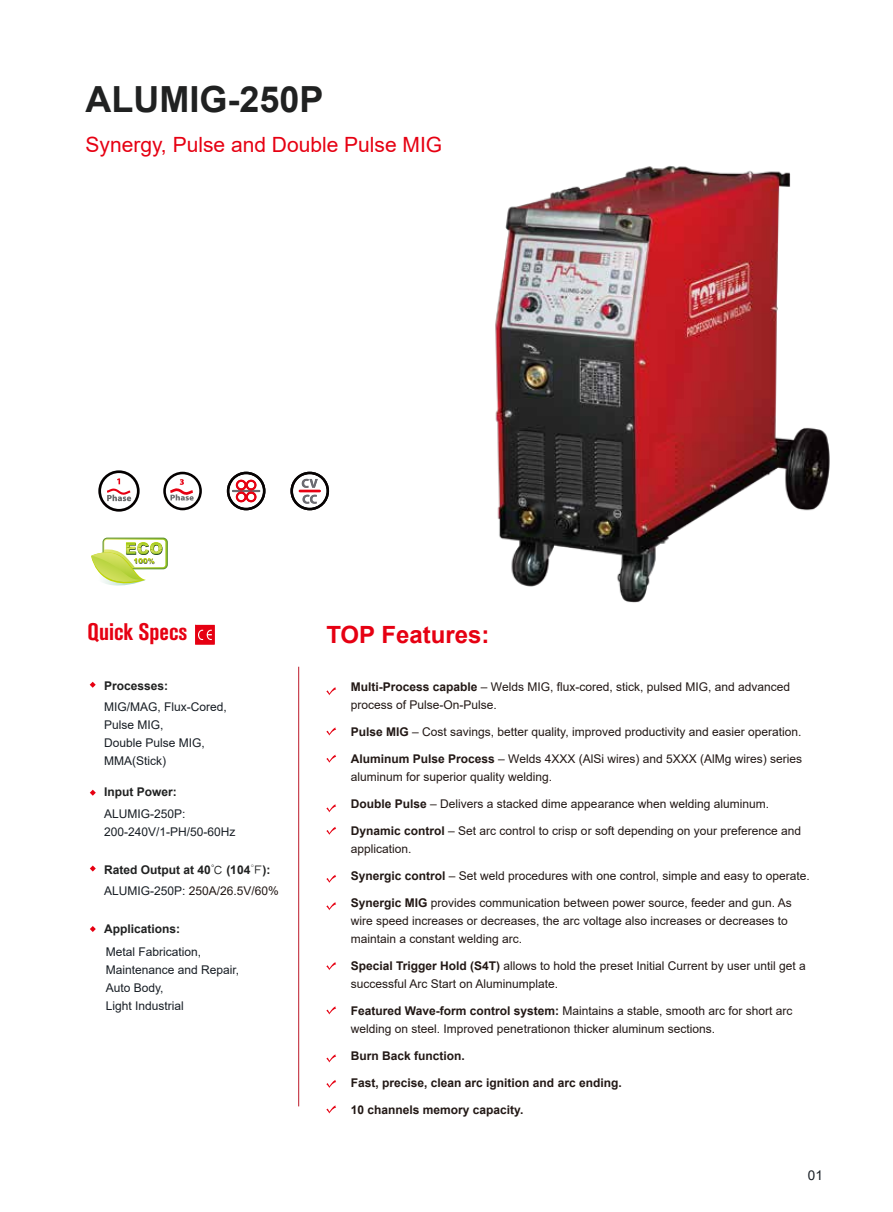
<style>
.page{position:relative;width:893px;height:1212px;background:#fff}
.page>*{position:absolute;margin:0;border:0;box-sizing:border-box;transform-origin:0 0}
.t1{font:700 36px "Arial";color:#202121}
.t2{font:700 23.7px "Arial";color:#e60012}
.t3{font:23.7px "Akzidenz Grotesk BQ Bd Cnd Alt";color:#e60012}
.t4{font:21px "Arial";color:#e60012}
.t5{font:13.5px "Arial";color:#181e25}
.t6{font:12px/18px "Arial";color:#221815}
.t7{font:12px/18px "Arial";color:#181e25}
.t8{font:700 12px "Arial";color:#221815}
.t9{font:700 12px "Arial";color:#202121}
.s1{font-weight:700}
.s2{font-family:"Sim Hei";font-weight:400}
.s3{color:#181e25}
</style>
<div class="page">
<svg style="left:195px;top:625px;width:20px;height:19px"></svg>
<svg style="left:326px;top:727px;width:10px;height:8px"></svg>
<svg style="left:326px;top:687px;width:10px;height:8px"></svg>
<svg style="left:326px;top:755px;width:10px;height:8px"></svg>
<svg style="left:326px;top:827px;width:10px;height:8px"></svg>
<svg style="left:326px;top:804px;width:10px;height:8px"></svg>
<svg style="left:326px;top:875px;width:10px;height:8px"></svg>
<svg style="left:326px;top:902px;width:10px;height:8px"></svg>
<svg style="left:326px;top:962px;width:10px;height:8px"></svg>
<svg style="left:326px;top:1080px;width:10px;height:8px"></svg>
<svg style="left:326px;top:1105px;width:10px;height:8px"></svg>
<svg style="left:326px;top:1054px;width:10px;height:8px"></svg>
<svg style="left:326px;top:1006px;width:10px;height:8px"></svg>
<hr style="left:298px;top:667px;width:1px;height:439px;background:#bd1a2a">
<svg style="left:103px;top:538px;width:65px;height:31px"></svg>
<svg style="left:91px;top:539px;width:76px;height:47px"></svg>
<svg style="left:227px;top:472px;width:38px;height:38px"></svg>
<svg style="left:100px;top:472px;width:38px;height:38px"></svg>
<div style="left:98px;top:470px;width:42px;height:42px;border:3px solid #040000;border-radius:50%"></div>
<svg style="left:105px;top:478px;width:27px;height:23px"></svg>
<img style="left:290px;top:472px;width:39px;height:38px">
<img style="left:292px;top:473px;width:36px;height:36px">
<img style="left:302px;top:495px;width:15px;height:9px">
<img style="left:299px;top:490px;width:22px;height:2px">
<img style="left:302px;top:479px;width:16px;height:9px">
<svg style="left:90px;top:682px;width:6px;height:6px"></svg>
<svg style="left:90px;top:926px;width:6px;height:6px"></svg>
<svg style="left:90px;top:790px;width:6px;height:6px"></svg>
<svg style="left:90px;top:865px;width:6px;height:6px"></svg>
<svg style="left:163px;top:472px;width:39px;height:38px"></svg>
<img style="left:495px;top:166px;width:335px;height:437px">
<h1 class="t1" style="left:86px;top:74px;width:240px">ALUMIG-250P</h1>
<h3 class="t4" style="left:86px;top:131px;width:358px">Synergy, Pulse and Double Pulse MIG</h3>
<h2 class="t3" style="left:88px;top:618px;width:102px">Quick Specs</h2>
<h2 class="t2" style="left:326px;top:617px;width:165px">TOP Features:</h2>
<p class="t9" style="left:104px;top:677px;width:66px">Processes:</p>
<p class="t7" style="left:104px;top:697px;width:124px">MIG/MAG, Flux-Cored,<br>Pulse MIG,<br>Double Pulse MIG,<br>MMA(Stick)</p>
<p class="t6" style="left:351px;top:677px;width:441px"><span class="s1">Multi-Process capable</span> – Welds MIG, flux-cored, stick, pulsed MIG, and advanced process of Pulse-On-Pulse.</p>
<p class="t6" style="left:351px;top:722px;width:452px"><span class="s1">Pulse MIG</span> – Cost savings, better quality, improved productivity and easier operation.</p>
<p class="t6" style="left:351px;top:749px;width:453px"><span class="s1">Aluminum Pulse Process</span> – Welds 4XXX (AlSi wires) and 5XXX (AlMg wires) series aluminum for superior quality welding.</p>
<p class="t6" style="left:351px;top:794px;width:420px"><span class="s1">Double Pulse</span> – Delivers a stacked dime appearance when welding aluminum.</p>
<p class="t6" style="left:351px;top:821px;width:452px"><span class="s1">Dynamic control</span> – Set arc control to crisp or soft depending on your preference and application.</p>
<p class="t6" style="left:351px;top:866px;width:460px"><span class="s1">Synergic control</span> – Set weld procedures with one control, simple and easy to operate.</p>
<p class="t6" style="left:351px;top:893px;width:442px"><span class="s1">Synergic MIG</span> provides communication between power source, feeder and gun. As wire speed increases or decreases, the arc voltage also increases or decreases to maintain a constant welding arc.</p>
<p class="t6" style="left:351px;top:956px;width:456px"><span class="s1">Special Trigger Hold (S4T)</span> allows to hold the preset Initial Current by user until get a successful Arc Start on Aluminumplate.</p>
<p class="t6" style="left:351px;top:1001px;width:443px"><span class="s1">Featured Wave-form control system:</span> Maintains a stable, smooth arc for short arc welding on steel. Improved penetrationon thicker aluminum sections.</p>
<p class="t8" style="left:351px;top:1047px;width:116px">Burn Back function.</p>
<p class="t8" style="left:351px;top:1074px;width:272px">Fast, precise, clean arc ignition and arc ending.</p>
<p class="t8" style="left:351px;top:1101px;width:174px">10 channels memory capacity.</p>
<p class="t9" style="left:104px;top:783px;width:74px">Input Power:</p>
<p class="t7" style="left:104px;top:804px;width:133px">ALUMIG-250P:<br>200-240V/1-PH/50-60Hz</p>
<p class="t9" style="left:104px;top:861px;width:168px">Rated Output at 40<span class="s2">℃</span> (104<span class="s2">℉</span>):</p>
<p class="t6" style="left:104px;top:882px;width:176px"><span class="s3">ALUMIG-250P:</span> 250A/26.5V/60%</p>
<p class="t9" style="left:104px;top:921px;width:78px">Applications:</p>
<p class="t7" style="left:106px;top:943px;width:135px">Metal Fabrication,<br>Maintenance and Repair,<br>Auto Body,<br>Light Industrial</p>
<p class="t5" style="left:808px;top:1166px;width:17px">01</p>
</div>
